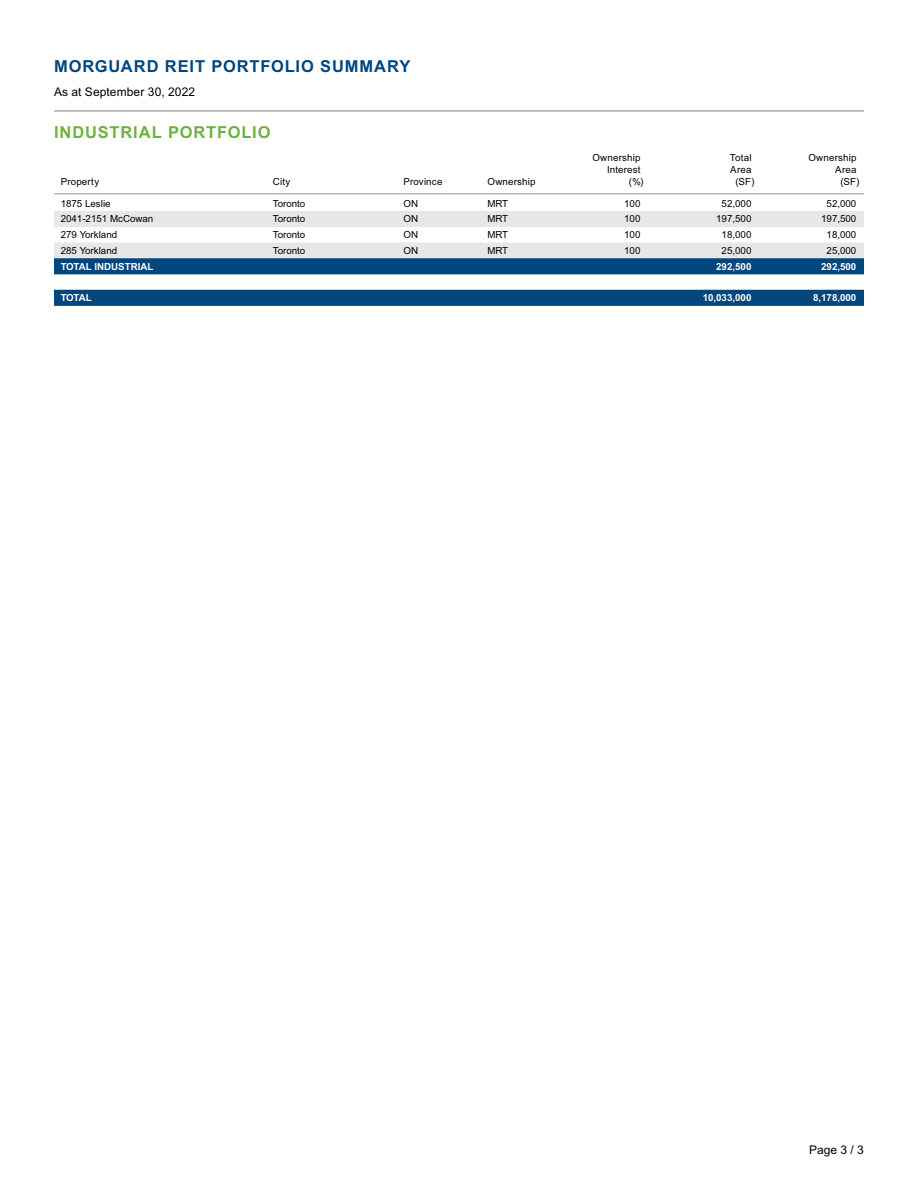
<style>
.page{position:relative;width:918px;height:1188px;background:#fff}
.page>*{position:absolute;margin:0;border:0;box-sizing:border-box;transform-origin:0 0}
.t1{font:700 16.5px "Arial MT Pro";letter-spacing:.055em;color:#00467f}
.t2{font:700 16.5px "Arial MT Pro";letter-spacing:.05em;color:#6cb33f}
.t3{font:12px "Arial MT Pro";letter-spacing:.01em;color:#000}
.t4{font:9.75px "Arial MT Pro";color:#000}
.t5{font:700 9.75px "Arial MT Pro";color:#fff}
.t6{font:9.75px "Arial MT Pro";letter-spacing:.02em;color:#000}
</style>
<div class="page">
<hr style="left:54px;top:111px;width:810px;height:1px;background:#000">
<hr style="left:54px;top:193px;width:810px;height:1px;background:#939598">
<div style="left:54px;top:211px;width:810px;height:16px;background:#e6e7e8"></div>
<div style="left:54px;top:243px;width:810px;height:16px;background:#e6e7e8"></div>
<div style="left:54px;top:258px;width:810px;height:16px;background:#00467f"></div>
<div style="left:54px;top:290px;width:810px;height:16px;background:#00467f"></div>
<h1 class="t1" style="left:54px;top:56px;width:358px">MORGUARD REIT PORTFOLIO SUMMARY</h1>
<p class="t3" style="left:54px;top:84px;width:143px">As at September 30, 2022</p>
<h1 class="t2" style="left:54px;top:123px;width:218px">INDUSTRIAL PORTFOLIO</h1>
<p class="t4" style="left:592px;top:152px;width:50px">Ownership</p>
<p class="t4" style="left:730px;top:152px;width:23px">Total</p>
<p class="t4" style="left:808px;top:152px;width:50px">Ownership</p>
<p class="t4" style="left:607px;top:164px;width:35px">Interest</p>
<p class="t4" style="left:730px;top:164px;width:23px">Area</p>
<p class="t4" style="left:835px;top:164px;width:23px">Area</p>
<p class="t6" style="left:61px;top:176px;width:40px">Property</p>
<p class="t4" style="left:273px;top:176px;width:19px">City</p>
<p class="t4" style="left:403px;top:176px;width:41px">Province</p>
<p class="t4" style="left:487px;top:176px;width:50px">Ownership</p>
<p class="t4" style="left:629px;top:176px;width:16px">(%)</p>
<p class="t4" style="left:735px;top:176px;width:21px">(SF)</p>
<p class="t4" style="left:840px;top:176px;width:21px">(SF)</p>
<p class="t4" style="left:61px;top:198px;width:51px">1875 Leslie</p>
<p class="t4" style="left:273px;top:198px;width:34px">Toronto</p>
<p class="t4" style="left:403px;top:198px;width:16px">ON</p>
<p class="t4" style="left:487px;top:198px;width:22px">MRT</p>
<p class="t4" style="left:624px;top:198px;width:18px">100</p>
<p class="t4" style="left:722px;top:198px;width:31px">52,000</p>
<p class="t4" style="left:827px;top:198px;width:31px">52,000</p>
<p class="t4" style="left:61px;top:213px;width:94px">2041-2151 McCowan</p>
<p class="t4" style="left:273px;top:213px;width:34px">Toronto</p>
<p class="t4" style="left:403px;top:213px;width:16px">ON</p>
<p class="t4" style="left:487px;top:213px;width:22px">MRT</p>
<p class="t4" style="left:624px;top:213px;width:18px">100</p>
<p class="t4" style="left:716px;top:213px;width:37px">197,500</p>
<p class="t4" style="left:821px;top:213px;width:37px">197,500</p>
<p class="t4" style="left:61px;top:229px;width:58px">279 Yorkland</p>
<p class="t4" style="left:273px;top:229px;width:34px">Toronto</p>
<p class="t4" style="left:403px;top:229px;width:16px">ON</p>
<p class="t4" style="left:487px;top:229px;width:22px">MRT</p>
<p class="t4" style="left:624px;top:229px;width:18px">100</p>
<p class="t4" style="left:722px;top:229px;width:31px">18,000</p>
<p class="t4" style="left:827px;top:229px;width:31px">18,000</p>
<p class="t4" style="left:61px;top:245px;width:58px">285 Yorkland</p>
<p class="t4" style="left:273px;top:245px;width:34px">Toronto</p>
<p class="t4" style="left:403px;top:245px;width:16px">ON</p>
<p class="t4" style="left:487px;top:245px;width:22px">MRT</p>
<p class="t4" style="left:624px;top:245px;width:18px">100</p>
<p class="t4" style="left:722px;top:245px;width:31px">25,000</p>
<p class="t4" style="left:827px;top:245px;width:31px">25,000</p>
<p class="t5" style="left:61px;top:261px;width:94px">TOTAL INDUSTRIAL</p>
<p class="t5" style="left:716px;top:261px;width:37px">292,500</p>
<p class="t5" style="left:821px;top:261px;width:37px">292,500</p>
<p class="t5" style="left:61px;top:292px;width:32px">TOTAL</p>
<p class="t5" style="left:703px;top:292px;width:50px">10,033,000</p>
<p class="t5" style="left:813px;top:292px;width:45px">8,178,000</p>
<p class="t3" style="left:809px;top:1142px;width:56px">Page 3 / 3</p>
</div>
